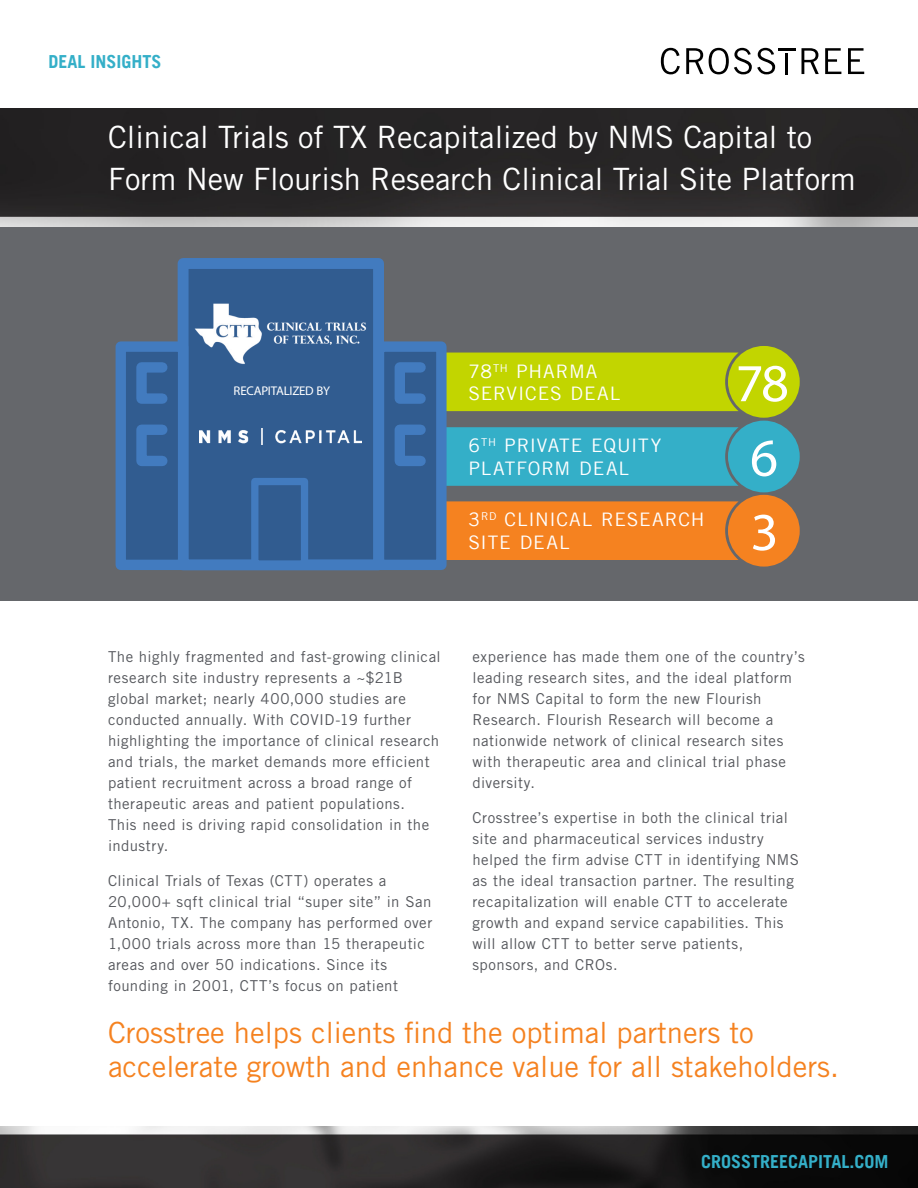
<style>
.page{position:relative;width:918px;height:1188px;background:#fff}
.page>*{position:absolute;margin:0;border:0;box-sizing:border-box;transform-origin:0 0}
.t1{font:700 53.7px "Trade Gothic LT Std";color:#fff}
.t2{font:30.75px/42px "Trade Gothic LT Std";color:#fff}
.t3{font:29.25px/34.5px "Trade Gothic LT Std";color:#f58220}
.t4{font:18.6px/22.4px "Trade Gothic LT";letter-spacing:.045em;color:#fff}
.t5{font:700 18px "Trade Gothic LT";color:#34afc8}
.t6{font:15px/21px "Trade Gothic LT Std";letter-spacing:.03em;color:#54565b}
.t7{font:700 12.6px "Trade Gothic LT Std";letter-spacing:-.02em;color:#fff}
</style>
<div class="page">
<img style="left:0;top:1127px;width:918px;height:61px">
<svg style="left:661px;top:48px;width:19px;height:26px"></svg>
<svg style="left:686px;top:48px;width:89px;height:26px"></svg>
<svg style="left:802px;top:48px;width:17px;height:26px"></svg>
<svg style="left:825px;top:48px;width:16px;height:26px"></svg>
<svg style="left:848px;top:48px;width:16px;height:26px"></svg>
<hr style="left:785px;top:53px;width:3px;height:21px;background:#000">
<hr style="left:778px;top:48px;width:18px;height:3px;background:#000">
<div style="left:0;top:227px;width:918px;height:373px;background:#65676b"></div>
<div style="left:183px;top:263px;width:196px;height:302px;background:#315c90"></div>
<div style="left:178px;top:258px;width:206px;height:312px;border:11px solid #427bbf"></div>
<div style="left:447px;top:427px;width:292px;height:59px;background:#34afc8"></div>
<div style="left:728px;top:421px;width:72px;height:71px;background:#34afc8;border-radius:50%"></div>
<div style="left:447px;top:501px;width:292px;height:59px;background:#f58220"></div>
<div style="left:728px;top:495px;width:72px;height:72px;background:#f58220;border-radius:50%"></div>
<div style="left:447px;top:353px;width:292px;height:58px;background:#c2d500"></div>
<div style="left:728px;top:346px;width:72px;height:72px;background:#c2d500;border-radius:50%"></div>
<div style="left:255px;top:482px;width:50px;height:82px;background:#315c90"></div>
<div style="left:251px;top:478px;width:57px;height:90px;border:7px solid #427bbf"></div>
<div style="left:379px;top:347px;width:62px;height:218px;background:#315c90"></div>
<div style="left:374px;top:341px;width:73px;height:229px;border:10px solid #427bbf"></div>
<div style="left:121px;top:347px;width:62px;height:218px;background:#315c90"></div>
<div style="left:116px;top:341px;width:72px;height:229px;border:10px solid #427bbf"></div>
<div style="left:395px;top:362px;width:31px;height:42px;background:#315c90;border:10px solid #427bbf"></div>
<div style="left:395px;top:425px;width:31px;height:41px;background:#315c90;border:10px solid #427bbf"></div>
<div style="left:136px;top:362px;width:32px;height:42px;background:#315c90;border:10px solid #427bbf"></div>
<div style="left:136px;top:425px;width:32px;height:41px;background:#315c90;border:10px solid #427bbf"></div>
<img style="left:200px;top:429px;width:162px;height:15px">
<img style="left:185px;top:294px;width:193px;height:79px">
<img style="left:0;top:108px;width:918px;height:118px">
<p class="t5" style="left:49px;top:50px;width:115px">DEAL INSIGHTS</p>
<h2 class="t2" style="left:108px;top:116px;width:749px">Clinical Trials of TX Recapitalized by NMS Capital to<br>Form New Flourish Research Clinical Trial Site Platform</h2>
<p class="t4" style="left:468px;top:360px;width:130px">78<sup>TH</sup> PHARMA</p>
<p class="t7" style="left:234px;top:383px;width:98px">RECAPITALIZED BY</p>
<p class="t4" style="left:468px;top:382px;width:154px">SERVICES DEAL</p>
<h1 class="t1" style="left:736px;top:350px;width:55px">78</h1>
<p class="t4" style="left:468px;top:434px;width:194px">6<sup>TH</sup> PRIVATE EQUITY<br>PLATFORM DEAL</p>
<p class="t4" style="left:468px;top:508px;width:238px">3<sup>RD</sup> CLINICAL RESEARCH<br>SITE DEAL</p>
<h1 class="t1" style="left:751px;top:499px;width:30px">3</h1>
<h1 class="t1" style="left:750px;top:425px;width:30px">6</h1>
<p class="t6" style="left:108px;top:646px;width:334px">The highly fragmented and fast-growing clinical research site industry represents a ~$21B global market; nearly 400,000 studies are conducted annually. With COVID-19 further highlighting the importance of clinical research and trials, the market demands more efficient patient recruitment across a broad range of therapeutic areas and patient populations.<br>This need is driving rapid consolidation in the industry.</p>
<p class="t6" style="left:108px;top:870px;width:326px">Clinical Trials of Texas (CTT) operates a 20,000+ sqft clinical trial “super site” in San Antonio, TX. The company has performed over 1,000 trials across more than 15 therapeutic areas and over 50 indications. Since its founding in 2001, CTT’s focus on patient</p>
<p class="t6" style="left:472px;top:646px;width:334px">experience has made them one of the country’s leading research sites, and the ideal platform for NMS Capital to form the new Flourish Research. Flourish Research will become a nationwide network of clinical research sites with therapeutic area and clinical trial phase diversity.</p>
<p class="t6" style="left:472px;top:807px;width:328px">Crosstree’s expertise in both the clinical trial site and pharmaceutical services industry helped the firm advise CTT in identifying NMS as the ideal transaction partner. The resulting recapitalization will enable CTT to accelerate growth and expand service capabilities. This will allow CTT to better serve patients, sponsors, and CROs.</p>
<h3 class="t3" style="left:108px;top:1015px;width:733px">Crosstree helps clients find the optimal partners to accelerate growth and enhance value for all stakeholders.</h3>
<p class="t5" style="left:701px;top:1150px;width:189px">CROSSTREECAPITAL.COM</p>
</div>
